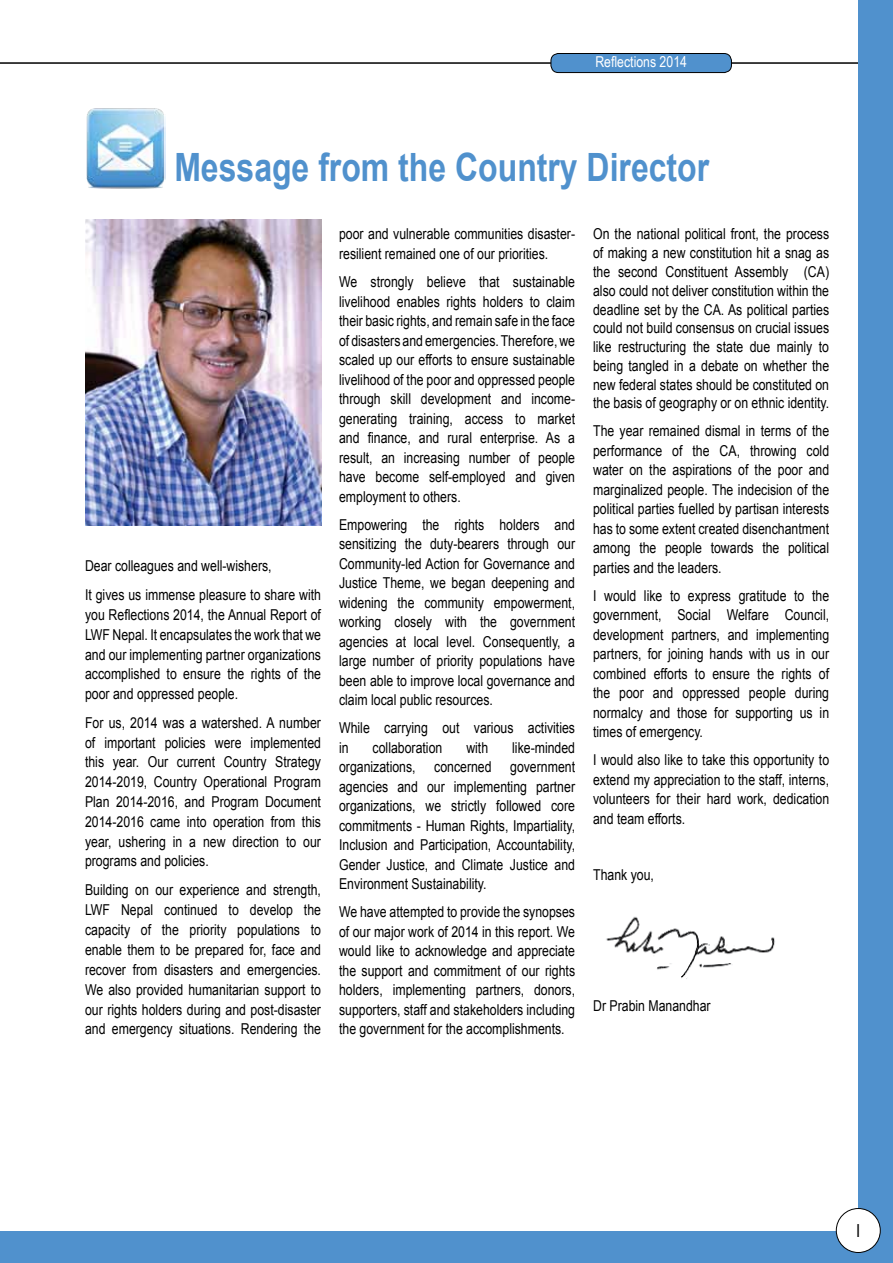
<style>
.page{position:relative;width:893px;height:1263px;background:#fff}
.page>*{position:absolute;margin:0;border:0;box-sizing:border-box;transform-origin:0 0}
.t1{font:700 39px "Arial";color:#5091cd;scale:.82 1}
.t2{font:18px "Arial Narrow";color:#000}
.t3{font:15px/19.5px "Arial";color:#000;text-align:justify;scale:.82 1}
.t4{font:15px "Arial Narrow";color:#fff}
</style>
<div class="page">
<hr style="left:0;top:62px;width:893px;height:2px;background:#000">
<div style="left:859px;top:0;width:34px;height:1263px;background:#5091cd"></div>
<div style="left:0;top:1231px;width:893px;height:32px;background:#5091cd"></div>
<div style="left:551px;top:54px;width:180px;height:19px;background:#5091cd;border-radius:8px"></div>
<div style="left:551px;top:53px;width:181px;height:20px;border:1px solid #000;border-radius:8px"></div>
<div style="left:836px;top:1208px;width:44px;height:44px;background:#fff;border-radius:50%"></div>
<div style="left:836px;top:1208px;width:45px;height:45px;border:1px solid #000;border-radius:50%"></div>
<img style="left:606px;top:916px;width:169px;height:63px">
<img style="left:86px;top:108px;width:80px;height:80px">
<img style="left:85px;top:219px;width:236px;height:306px">
<p class="t4" style="left:595px;top:51px;width:93px">Reflections 2014</p>
<h1 class="t1" style="left:174px;top:142px;width:654px">Message from the Country Director</h1>
<p class="t3" style="left:339px;top:225px;width:289px">poor and vulnerable communities disaster&shy;resilient remained one of our priorities.</p>
<p class="t3" style="left:339px;top:272px;width:289px">We strongly believe that sustainable livelihood enables rights holders to claim their basic rights, and remain safe in the face of disasters and emergencies. Therefore, we scaled up our efforts to ensure sustainable livelihood of the poor and oppressed people through skill development and income&shy;generating training, access to market and finance, and rural enterprise. As a result, an increasing number of people have become self-employed and given employment to others.</p>
<p class="t3" style="left:339px;top:515px;width:289px">Empowering the rights holders and sensitizing the duty-bearers through our Community-led Action for Governance and Justice Theme, we began deepening and widening the community empowerment, working closely with the government agencies at local level. Consequently, a large number of priority populations have been able to improve local governance and claim local public resources.</p>
<p class="t3" style="left:339px;top:718px;width:289px">While carrying out various activities in</p>
<p class="t3" style="left:593px;top:225px;width:289px;line-height:18.8px">On the national political front, the process of making a new constitution hit a snag as the second Constituent Assembly (CA) also could not deliver constitution within the deadline set by the CA. As political parties could not build consensus on crucial issues like restructuring the state due mainly to being tangled in a debate on whether the new federal states should be constituted on the basis of geography or on ethnic identity.</p>
<p class="t3" style="left:593px;top:421px;width:289px">The year remained dismal in terms of the performance of the CA, throwing cold water on the aspirations of the poor and marginalized people. The indecision of the political parties fuelled by partisan interests has to some extent created disenchantment among the people towards the political parties and the leaders.</p>
<p class="t3" style="left:593px;top:586px;width:289px">I would like to express gratitude to the government, Social Welfare Council, development partners, and implementing partners, for joining hands with us in our combined efforts to ensure the rights of the poor and oppressed people during normalcy and those for supporting us in times of emergency.</p>
<p class="t3" style="left:593px;top:750px;width:289px">I would also like to take this opportunity to extend my appreciation to the staff, interns, volunteers for their hard work, dedication and team efforts.</p>
<p class="t3" style="left:85px;top:552px;width:289px;line-height:28.5px">Dear colleagues and well-wishers,<br>It gives us immense pleasure to share with</p>
<p class="t3" style="left:85px;top:604px;width:289px;line-height:20px">you Reflections 2014, the Annual Report of LWF Nepal. It encapsulates the work that we and our implementing partner organizations accomplished to ensure the rights of the poor and oppressed people.</p>
<p class="t3" style="left:85px;top:713px;width:289px">For us, 2014 was a watershed. A number of important policies were implemented this year. Our current Country Strategy 2014-2019, Country Operational Program Plan 2014-2016, and Program Document 2014-2016 came into operation from this year, ushering in a new direction to our programs and policies.</p>
<p class="t3" style="left:85px;top:880px;width:289px;line-height:20px">Building on our experience and strength, LWF Nepal continued to develop the capacity of the priority populations to enable them to be prepared for, face and recover from disasters and emergencies.<br>We also provided humanitarian support to our rights holders during and post-disaster and emergency situations. Rendering the</p>
<p class="t3" style="left:339px;top:738px;width:289px;text-indent:173px">like-minded organizations, concerned government agencies and our implementing partner organizations, we strictly followed core commitments - Human Rights, Impartiality, Inclusion and Participation, Accountability, Gender Justice, and Climate Justice and Environment Sustainability.</p>
<p class="t3" style="left:339px;top:902px;width:289px">We have attempted to provide the synopses of our major work of 2014 in this report. We would like to acknowledge and appreciate the support and commitment of our rights holders, implementing partners, donors, supporters, staff and stakeholders including the government for the accomplishments.</p>
<p class="t3" style="left:373px;top:738px;width:87px">collaboration</p>
<p class="t3" style="left:466px;top:738px;width:28px">with</p>
<p class="t3" style="left:593px;top:865px;width:76px">Thank you,</p>
<p class="t3" style="left:593px;top:996px;width:145px">Dr Prabin Manandhar</p>
<p class="t2" style="left:856px;top:1217px;width:6px">I</p>
</div>
